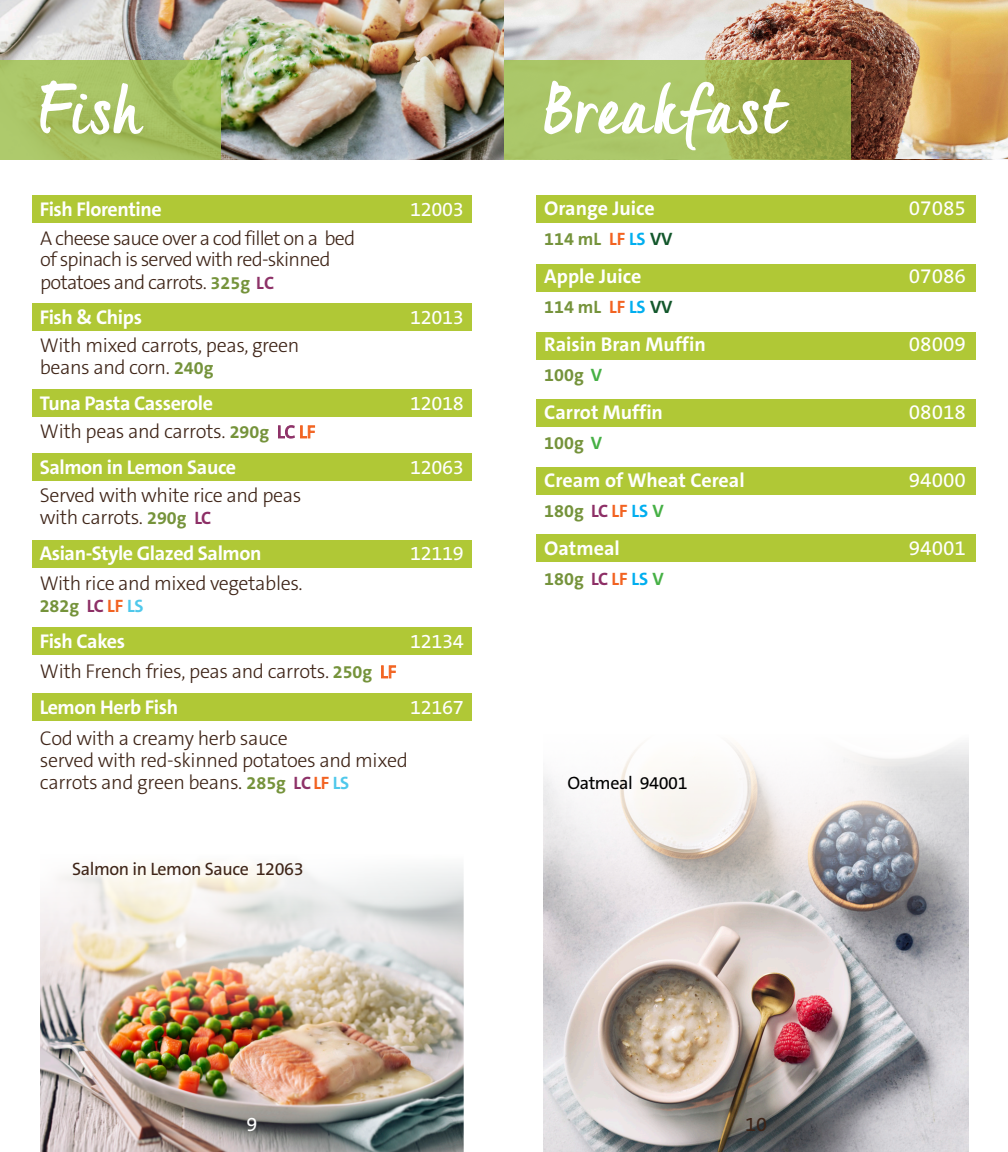
<style>
.page{position:relative;width:1008px;height:1152px;background:#fff}
.page>*{position:absolute;margin:0;border:0;box-sizing:border-box;transform-origin:0 0}
.t1{font:700 68px "Quintus";letter-spacing:.06em;color:#fff}
.t2{font:700 68px "Quintus";letter-spacing:.04em;color:#fff}
.Meal_Name{font:20.8px "The Sans C5";color:#fff}
.TOC_title{font:300 20px/22px "The Sans C5";letter-spacing:-.02em;color:#3e2417}
.TOC_title-2{font:300 20px/22.2px "The Sans C5";letter-spacing:-.04em;color:#3e2417}
.Meal_Name-2{font:700 20px "The Sans C5";color:#fff}
.TOC_title-3{font:700 20px "The Sans C5";letter-spacing:-.02em;color:#fff}
.TOC_title-4{font:20px "The Sans C5";letter-spacing:-.02em;color:#fff}
.t3{font:20px "The Sans C5";color:#3e2417}
.Meal_Name-3{font:700 18px "The Sans C5";color:#75933b}
.TOC_title-5{font:18px "The Sans C5";letter-spacing:-.02em;color:#3e2417}
.TOC_title-6{font:18px "The Sans C5";letter-spacing:-.02em;color:#000}
.TOC_title-7{font:700 18px "The Sans C5";color:#75933b}
.s1{font-weight:700;font-size:18px;color:#75933b}
.s2{font-weight:700;font-size:18px;color:#8e3268}
.s3{font-weight:400;font-size:18px;color:#8e3268}
.s4{font-weight:400;font-size:18px;color:#f26422}
.s5{font-weight:700;color:#fff}
.s6{font-weight:700;font-size:18px;color:#8d2f66}
.s7{color:#8d2f66}
.s8{color:#f26221}
.s9{color:#4fc8eb}
.s10{font-weight:700;font-size:18px;color:#f26221}
.s11{font-weight:700;font-size:18px;color:#4fc8eb}
.s12{color:#00aeef}
.s13{color:#13572c}
.s14{color:#46b045}
</style>
<div class="page">
<div style="left:537px;top:195px;width:439px;height:28px;background:#b0c836"></div>
<img style="left:543px;top:743px;width:425px;height:409px">
<img style="left:0;top:0;width:1008px;height:160px">
<img style="left:504px;top:0;width:504px;height:158px">
<svg style="left:504px;top:60px;width:347px;height:100px;background:#a3bb5c"></svg>
<div style="left:537px;top:265px;width:439px;height:27px;background:#b0c836"></div>
<div style="left:537px;top:332px;width:439px;height:27px;background:#b0c836"></div>
<div style="left:537px;top:399px;width:439px;height:27px;background:#b0c836"></div>
<div style="left:537px;top:468px;width:439px;height:27px;background:#b0c836"></div>
<div style="left:537px;top:535px;width:439px;height:27px;background:#b0c836"></div>
<img style="left:40px;top:863px;width:424px;height:289px">
<svg style="left:0;top:60px;width:220px;height:100px;background:#a4bf60"></svg>
<div style="left:32px;top:195px;width:440px;height:27px;background:#b0c836"></div>
<div style="left:32px;top:304px;width:440px;height:27px;background:#b0c836"></div>
<div style="left:32px;top:390px;width:440px;height:27px;background:#b0c836"></div>
<div style="left:32px;top:540px;width:440px;height:28px;background:#b0c836"></div>
<div style="left:32px;top:693px;width:440px;height:28px;background:#b0c836"></div>
<div style="left:32px;top:453px;width:440px;height:27px;background:#b0c836"></div>
<div style="left:32px;top:627px;width:440px;height:28px;background:#b0c836"></div>
<p class="t2" style="left:40px;top:57px;width:102px">Fish</p>
<p class="TOC_title-3" style="left:40px;top:196px;width:124px">Fish Florentine</p>
<p class="TOC_title-4" style="left:410px;top:196px;width:55px">12003</p>
<p class="TOC_title-2" style="left:40px;top:227px;width:317px">A cheese sauce over a cod fillet on a bed of spinach is served with red-skinned potatoes and carrots. <span class="s1">325g</span> <span class="s2">LC</span></p>
<p class="TOC_title-3" style="left:40px;top:304px;width:104px">Fish &amp; Chips</p>
<p class="TOC_title-4" style="left:410px;top:304px;width:55px">12013</p>
<p class="TOC_title" style="left:40px;top:334px;width:261px">With mixed carrots, peas, green beans and corn. <span class="s1">240g</span></p>
<p class="TOC_title-3" style="left:40px;top:390px;width:175px">Tuna Pasta Casserole</p>
<p class="TOC_title-4" style="left:410px;top:390px;width:55px">12018</p>
<p class="TOC_title" style="left:40px;top:413px;width:277px;line-height:36px">With peas and carrots. <span class="s1">290g</span> <span class="s3">LC</span> <span class="s4">LF<br></span><span class="s5">Salmon in Lemon Sauce</span></p>
<p class="TOC_title-4" style="left:410px;top:454px;width:55px">12063</p>
<p class="TOC_title" style="left:40px;top:484px;width:263px">Served with white rice and peas with carrots. <span class="s1">290g</span> <span class="s6">LC</span></p>
<p class="TOC_title-3" style="left:40px;top:540px;width:223px">Asian-Style Glazed Salmon</p>
<p class="TOC_title-4" style="left:410px;top:540px;width:55px">12119</p>
<p class="TOC_title" style="left:40px;top:572px;width:264px">With rice and mixed vegetables.</p>
<p class="TOC_title-7" style="left:40px;top:594px;width:105px">282g <span class="s7">LC</span> <span class="s8">LF</span> <span class="s9">LS</span></p>
<p class="TOC_title-3" style="left:40px;top:628px;width:87px">Fish Cakes</p>
<p class="TOC_title-4" style="left:410px;top:628px;width:55px">12134</p>
<p class="TOC_title" style="left:40px;top:653px;width:358px;line-height:36px">With French fries, peas and carrots. <span class="s1">250g</span> <span class="s4">LF<br></span><span class="s5">Lemon Herb Fish</span></p>
<p class="TOC_title-4" style="left:410px;top:694px;width:55px">12167</p>
<p class="TOC_title" style="left:40px;top:727px;width:370px">Cod with a creamy herb sauce<br>served with red-skinned potatoes and mixed carrots and green beans. <span class="s1">285g</span> <span class="s2">LC</span> <span class="s10">LF</span> <span class="s11">LS</span></p>
<p class="TOC_title-5" style="left:72px;top:858px;width:233px">Salmon in Lemon Sauce 12063</p>
<p class="t1" style="left:544px;top:57px;width:244px">Breakfast</p>
<p class="Meal_Name-2" style="left:544px;top:195px;width:112px">Orange Juice</p>
<p class="Meal_Name" style="left:909px;top:195px;width:59px">07085</p>
<p class="Meal_Name-3" style="left:544px;top:227px;width:130px">114 mL <span class="s8">LF</span> <span class="s12">LS</span> <span class="s13">VV</span></p>
<p class="Meal_Name-2" style="left:544px;top:263px;width:99px">Apple Juice</p>
<p class="Meal_Name" style="left:909px;top:263px;width:59px">07086</p>
<p class="Meal_Name-3" style="left:544px;top:295px;width:130px">114 mL <span class="s8">LF</span> <span class="s12">LS</span> <span class="s13">VV</span></p>
<p class="Meal_Name-2" style="left:544px;top:331px;width:163px">Raisin Bran Muffin</p>
<p class="Meal_Name" style="left:909px;top:331px;width:59px">08009</p>
<p class="Meal_Name-3" style="left:544px;top:363px;width:59px">100g <span class="s14">V</span></p>
<p class="Meal_Name-2" style="left:544px;top:399px;width:120px">Carrot Muffin</p>
<p class="Meal_Name" style="left:909px;top:399px;width:59px">08018</p>
<p class="Meal_Name-3" style="left:544px;top:431px;width:59px">100g <span class="s14">V</span></p>
<p class="Meal_Name-2" style="left:544px;top:467px;width:202px">Cream of Wheat Cereal</p>
<p class="Meal_Name" style="left:909px;top:467px;width:59px">94000</p>
<p class="Meal_Name-3" style="left:544px;top:499px;width:121px">180g <span class="s7">LC</span> <span class="s8">LF</span> <span class="s12">LS</span> <span class="s14">V</span></p>
<p class="Meal_Name-2" style="left:544px;top:535px;width:77px">Oatmeal</p>
<p class="Meal_Name" style="left:909px;top:535px;width:59px">94001</p>
<p class="Meal_Name-3" style="left:544px;top:567px;width:121px">180g <span class="s7">LC</span> <span class="s8">LF</span> <span class="s12">LS</span> <span class="s14">V</span></p>
<p class="TOC_title-6" style="left:567px;top:771px;width:122px">Oatmeal 94001</p>
<p class="TOC_title-4" style="left:247px;top:1112px;width:12px">9</p>
<p class="t3" style="left:745px;top:1112px;width:23px">10</p>
</div>
